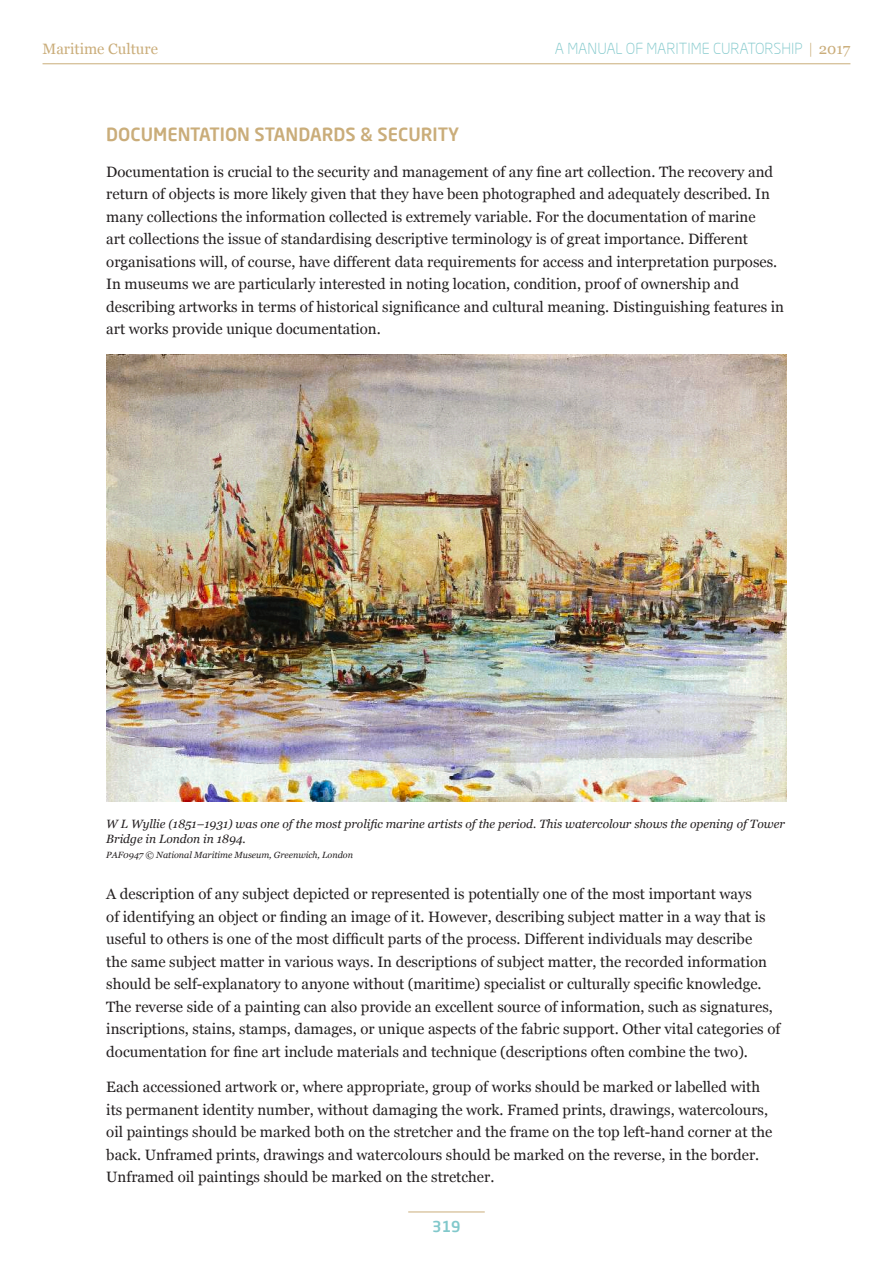
<style>
.page{position:relative;width:893px;height:1263px;background:#fff}
.page>*{position:absolute;margin:0;border:0;box-sizing:border-box;transform-origin:0 0}
.t1{font:500 18px "Neo Sans Pro";color:#caad7a}
.t2{font:15px/22.5px "Georgia";color:#231f20}
.t3{font:300 15px "Neo Sans Pro";color:#81c8cb}
.t4{font:15px "Georgia";color:#caad7a}
.t5{font:500 15px "Neo Sans Pro";color:#81c8cb}
.t6{font:italic 12px/14.4px "Georgia";color:#231f20}
.t7{font:italic 9px "Georgia";color:#231f20}
.s1{color:#caad7a}
.s2{font-family:"Georgia";font-weight:400;color:#caad7a}
</style>
<div class="page">
<hr style="left:43px;top:63px;width:807px;height:1px;background:#caad7a">
<hr style="left:408px;top:1211px;width:77px;height:1px;background:#caad7a">
<img style="left:106px;top:354px;width:681px;height:447px">
<p class="t4" style="left:43px;top:40px;width:117px">Maritime Culture</p>
<p class="t3" style="left:555px;top:39px;width:297px">A MANUAL OF MARITIME CURATORSHIP <span class="s1">|</span> <span class="s2">2017</span></p>
<p class="t1" style="left:106px;top:123px;width:354px">DOCUMENTATION STANDARDS &amp; SECURITY</p>
<p class="t2" style="left:106px;top:160px;width:679px">Documentation is crucial to the security and management of any fine art collection. The recovery and return of objects is more likely given that they have been photographed and adequately described. In many collections the information collected is extremely variable. For the documentation of marine<br>art collections the issue of standardising descriptive terminology is of great importance. Different organisations will, of course, have different data requirements for access and interpretation purposes.<br>In museums we are particularly interested in noting location, condition, proof of ownership and describing artworks in terms of historical significance and cultural meaning. Distinguishing features in art works provide unique documentation.</p>
<p class="t6" style="left:106px;top:817px;width:680px">W L Wyllie (1851–1931) was one of the most prolific marine artists of the period. This watercolour shows the opening of Tower<br>Bridge in London in 1894.</p>
<p class="t7" style="left:106px;top:849px;width:248px">PAF0947 © National Maritime Museum, Greenwich, London</p>
<p class="t2" style="left:106px;top:883px;width:675px">A description of any subject depicted or represented is potentially one of the most important ways<br>of identifying an object or finding an image of it. However, describing subject matter in a way that is useful to others is one of the most difficult parts of the process. Different individuals may describe<br>the same subject matter in various ways. In descriptions of subject matter, the recorded information should be self-explanatory to anyone without (maritime) specialist or culturally specific knowledge.<br>The reverse side of a painting can also provide an excellent source of information, such as signatures, inscriptions, stains, stamps, damages, or unique aspects of the fabric support. Other vital categories of documentation for fine art include materials and technique (descriptions often combine the two).</p>
<p class="t2" style="left:106px;top:1076px;width:668px">Each accessioned artwork or, where appropriate, group of works should be marked or labelled with its permanent identity number, without damaging the work. Framed prints, drawings, watercolours, oil paintings should be marked both on the stretcher and the frame on the top left-hand corner at the back. Unframed prints, drawings and watercolours should be marked on the reverse, in the border.<br>Unframed oil paintings should be marked on the stretcher.</p>
<p class="t5" style="left:432px;top:1217px;width:30px">319</p>
</div>
